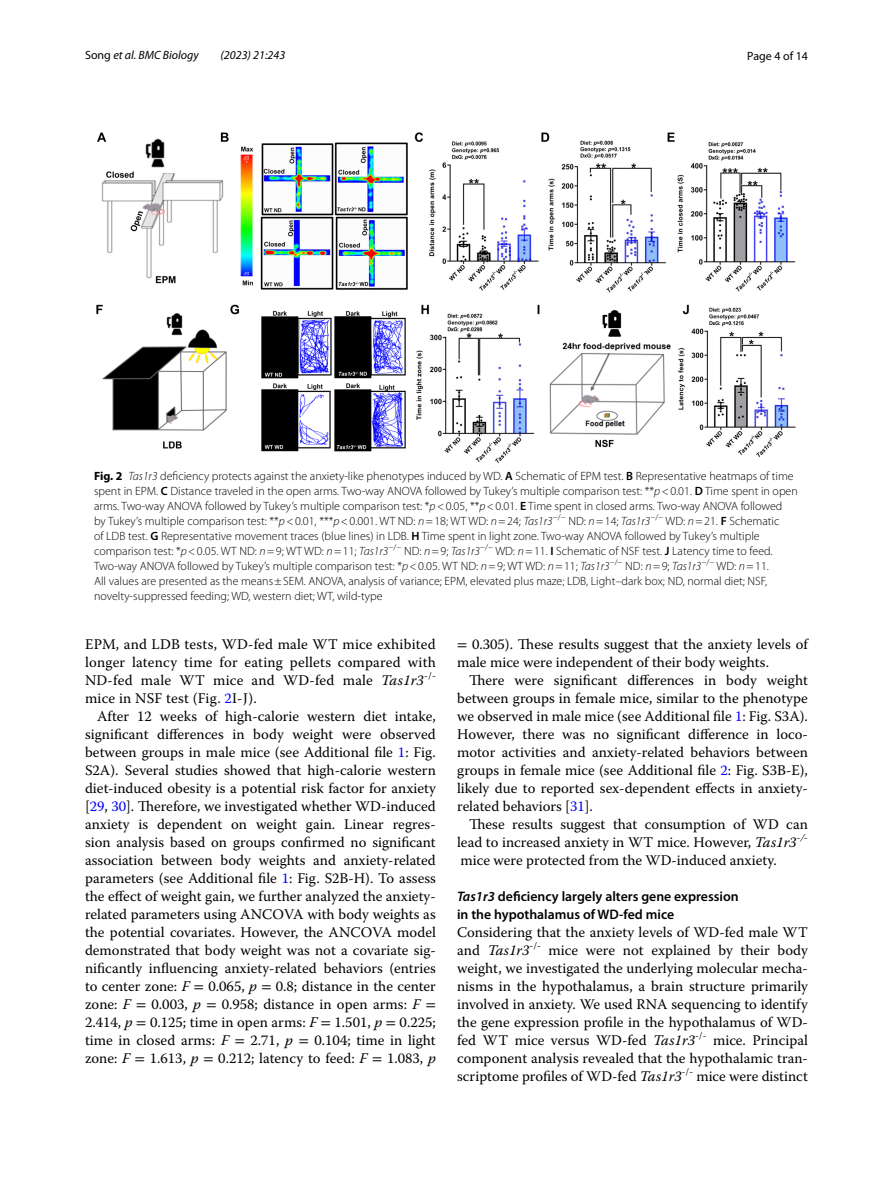
<style>
.page{position:relative;width:893px;height:1187px;background:#fff}
.page>*{position:absolute;margin:0;border:0;box-sizing:border-box;transform-origin:0 0}
.t1{font:14.7px/18px "Warnock Pro";color:#000;text-align:justify}
.t2{font:600 13.8px/18px "Myriad Pro";color:#000}
.t3{font:300 12px/15px "Myriad Pro";color:#000}
.t4{font:italic 12px "Myriad Pro";color:#000}
.t5{font:12px "Myriad Pro";color:#000}
.s1{font-style:normal}
.s2{font-weight:700}
.s3{font-style:italic}
.s4{font-weight:600}
.s5{color:#00f}
.s6{font-family:"STIX"}
</style>
<div class="page">
<img style="left:96px;top:133px;width:700px;height:331px">
<p class="t4" style="left:85px;top:48px;width:115px"><span class="s1">Song</span> et al. BMC Biology</p>
<p class="t4" style="left:221px;top:48px;width:66px">(2023) 21:243</p>
<p class="t5" style="left:747px;top:48px;width:62px">Page 4 of 14</p>
<p class="t3" style="left:94px;top:468px;width:705px"><span class="s2">Fig. 2</span> <span class="s3">Tas1r3</span> deficiency protects against the anxiety-like phenotypes induced by WD. <span class="s4">A</span> Schematic of EPM test. <span class="s4">B</span> Representative heatmaps of time spent in EPM. <span class="s4">C</span> Distance traveled in the open arms. Two-way ANOVA followed by Tukey’s multiple comparison test: **<span class="s3">p</span>&lt;0.01. <span class="s4">D</span> Time spent in open arms. Two-way ANOVA followed by Tukey’s multiple comparison test: *<span class="s3">p</span>&lt;0.05, **<span class="s3">p</span>&lt;0.01. <span class="s4">E</span> Time spent in closed arms. Two-way ANOVA followed<br>by Tukey’s multiple comparison test: **<span class="s3">p</span>&lt;0.01, ***<span class="s3">p</span>&lt;0.001. WT ND: <span class="s3">n</span>=18; WT WD: <span class="s3">n</span>=24; <span class="s3">Tas1r3</span><sup>−/−</sup> ND: <span class="s3">n</span>=14; <span class="s3">Tas1r3</span><sup>−/−</sup> WD: <span class="s3">n</span>=21. <span class="s4">F</span> Schematic<br>of LDB test. <span class="s4">G</span> Representative movement traces (blue lines) in LDB. <span class="s4">H</span> Time spent in light zone. Two-way ANOVA followed by Tukey’s multiple comparison test: *<span class="s3">p</span>&lt;0.05. WT ND: <span class="s3">n</span>=9; WT WD: <span class="s3">n</span>=11; <span class="s3">Tas1r3</span><sup>−/−</sup> ND: <span class="s3">n</span>=9; <span class="s3">Tas1r3</span><sup>−/−</sup> WD: <span class="s3">n</span>=11. <span class="s4">I</span> Schematic of NSF test. <span class="s4">J</span> Latency time to feed.<br>Two-way ANOVA followed by Tukey’s multiple comparison test: *<span class="s3">p</span>&lt;0.05. WT ND: <span class="s3">n</span>=9; WT WD: <span class="s3">n</span>=11; <span class="s3">Tas1r3</span><sup>−/−</sup> ND: <span class="s3">n</span>=9; <span class="s3">Tas1r3</span><sup>−/−</sup> WD: <span class="s3">n</span>=11.<br>All values are presented as the means±SEM. ANOVA, analysis of variance; EPM, elevated plus maze; LDB, Light–dark box; ND, normal diet; NSF, novelty-suppressed feeding; WD, western diet; WT, wild-type</p>
<p class="t1" style="left:85px;top:635px;width:352px">EPM, and LDB tests, WD-fed male WT mice exhibited longer latency time for eating pellets compared with ND-fed male WT mice and WD-fed male <span class="s3">Tas1r3</span><sup>-/- </sup>mice in NSF test (Fig. <span class="s5">2</span>I-J).</p>
<p class="t1" style="left:85px;top:707px;width:352px;text-indent:12px">After 12 weeks of high-calorie western diet intake, significant differences in body weight were observed between groups in male mice (see Additional file <span class="s5">1</span>: Fig.<br>S2A). Several studies showed that high-calorie western diet-induced obesity is a potential risk factor for anxiety [<span class="s5">29</span>, <span class="s5">30</span>]. Therefore, we investigated whether WD-induced anxiety is dependent on weight gain. Linear regres&shy;sion analysis based on groups confirmed no significant association between body weights and anxiety-related parameters (see Additional file <span class="s5">1</span>: Fig. S2B-H). To assess the effect of weight gain, we further analyzed the anxiety&shy;related parameters using ANCOVA with body weights as the potential covariates. However, the ANCOVA model demonstrated that body weight was not a covariate sig&shy;nificantly influencing anxiety-related behaviors (entries to center zone: <span class="s3">F</span> <span class="s6">=</span> 0.065, <span class="s3">p</span> <span class="s6">=</span> 0.8; distance in the center zone: <span class="s3">F</span> <span class="s6">=</span> 0.003, <span class="s3">p</span> <span class="s6">=</span> 0.958; distance in open arms: <span class="s3">F</span> <span class="s6">= </span>2.414, <span class="s3">p</span> <span class="s6">=</span> 0.125; time in open arms: <span class="s3">F</span> <span class="s6">=</span> 1.501, <span class="s3">p</span> <span class="s6">=</span> 0.225; time in closed arms: <span class="s3">F</span> <span class="s6">=</span> 2.71, <span class="s3">p</span> <span class="s6">=</span> 0.104; time in light zone: <span class="s3">F</span> <span class="s6">=</span> 1.613, <span class="s3">p</span> <span class="s6">=</span> 0.212; latency to feed: <span class="s3">F</span> <span class="s6">=</span> 1.083, <span class="s3">p</span></p>
<p class="t1" style="left:457px;top:635px;width:352px"><span class="s6">=</span> 0.305). These results suggest that the anxiety levels of male mice were independent of their body weights.</p>
<p class="t1" style="left:457px;top:671px;width:352px;text-indent:12px">There were significant differences in body weight between groups in female mice, similar to the phenotype we observed in male mice (see Additional file <span class="s5">1</span>: Fig. S3A).<br>However, there was no significant difference in loco&shy;motor activities and anxiety-related behaviors between groups in female mice (see Additional file <span class="s5">2</span>: Fig. S3B-E), likely due to reported sex-dependent effects in anxiety&shy;related behaviors [<span class="s5">31</span>].</p>
<p class="t1" style="left:457px;top:815px;width:352px;text-indent:12px">These results suggest that consumption of WD can lead to increased anxiety in WT mice. However, <span class="s3">Tas1r3</span><sup>-/- </sup>mice were protected from the WD-induced anxiety.</p>
<p class="t2" style="left:457px;top:887px;width:283px"><span class="s3">Tas1r3</span> deficiency largely alters gene expression in the hypothalamus of WD‑fed mice</p>
<p class="t1" style="left:457px;top:923px;width:352px">Considering that the anxiety levels of WD-fed male WT and <span class="s3">Tas1r3</span><sup>-/-</sup> mice were not explained by their body weight, we investigated the underlying molecular mecha&shy;nisms in the hypothalamus, a brain structure primarily involved in anxiety. We used RNA sequencing to identify the gene expression profile in the hypothalamus of WD&shy;fed WT mice versus WD-fed <span class="s3">Tas1r3</span><sup>-/-</sup> mice. Principal component analysis revealed that the hypothalamic tran&shy;scriptome profiles of WD-fed <span class="s3">Tas1r3</span><sup>-/-</sup> mice were distinct</p>
</div>
